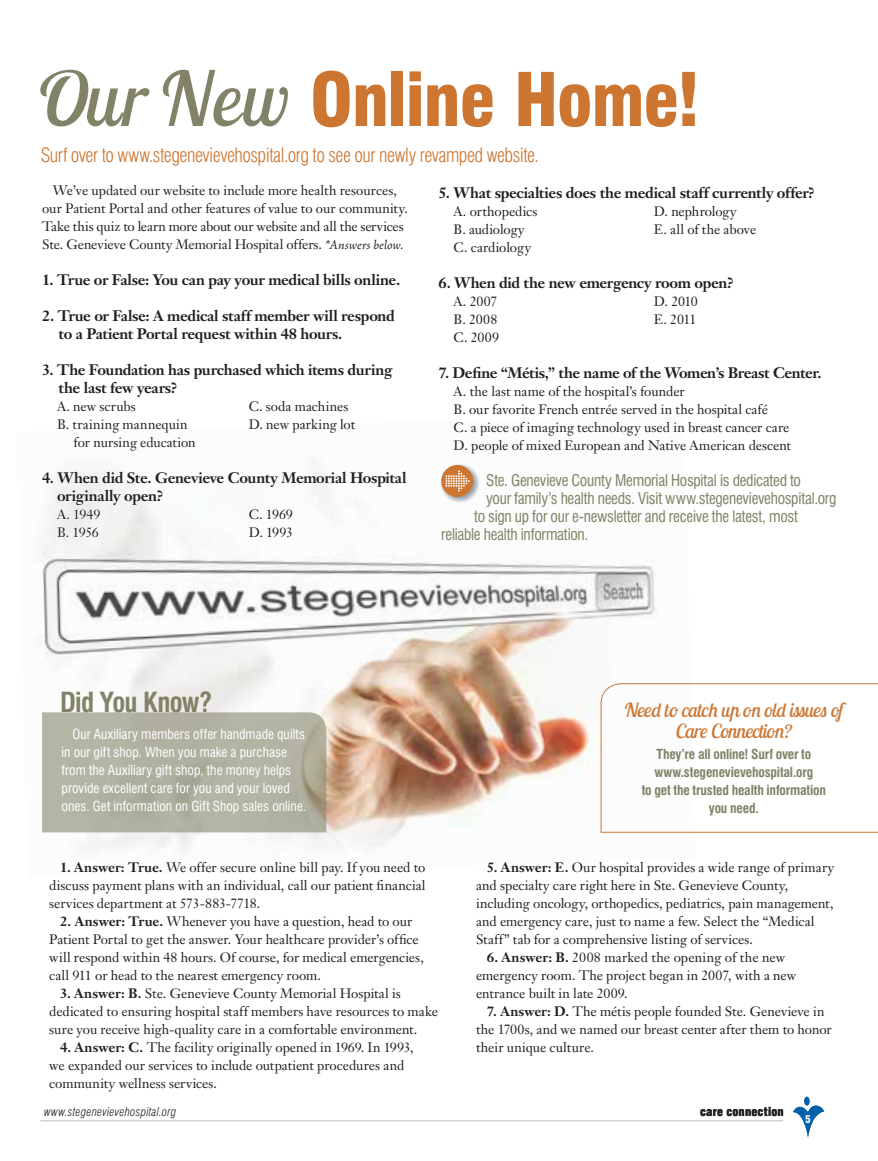
<style>
.page{position:relative;width:878px;height:1161px;background:#fff}
.page>*{position:absolute;margin:0;border:0;box-sizing:border-box;transform-origin:0 0}
.t1{font:900 condensed 72px "Swiss 721 BT";letter-spacing:-.015em;color:#cd7632}
.t2{font:700 condensed 27px "Swiss 721 BT";letter-spacing:-.03em;color:#828268}
.t3{font:300 condensed 19.5px "Swiss 721 BT";letter-spacing:-.025em;color:#cd7632}
.t4{font:italic 19.5px/21px "Lobster Two";letter-spacing:-.03em;color:#cd7632;text-align:center}
.t5{font:condensed 15.75px "Swiss 721 BT";letter-spacing:-.02em;color:#828268}
.t6{font:700 15px/18px "Janson Text";letter-spacing:-.02em;color:#231f20}
.t7{font:13.5px/18px "Janson Text";letter-spacing:-.005em;color:#231f20}
.t8{font:condensed 13.5px/18px "Swiss 721 BT";color:#fff}
.t9{font:700 condensed 13.5px/18px "Swiss 721 BT";letter-spacing:-.015em;color:#828268;text-align:center}
.t10{font:13.5px "Janson Text";letter-spacing:.02em;color:#231f20}
.t11{font:13.5px/18px "Janson Text";letter-spacing:-.03em;color:#231f20}
.t12{font:13.5px/18px "Janson Text";letter-spacing:-.025em;color:#231f20}
.t13{font:13.5px/18px "Janson Text";letter-spacing:-.045em;color:#231f20}
.t14{font:italic 300 condensed 12px "Swiss 721 BT";letter-spacing:.015em;color:#231f20}
.t15{font:900 condensed 12px "Swiss 721 BT";letter-spacing:.015em;color:#231f20}
.t16{font:900 condensed 10.5px "Swiss 721 BT";color:#fff}
.s1{font-family:"Lobster Two";font-weight:400;font-style:italic;font-stretch:normal;font-size:75px;color:#828268}
.s2{font-family:"Adobe Jenson Pro";font-style:italic}
.s3{font-weight:700}
</style>
<div class="page">
<img style="left:42px;top:538px;width:615px;height:314px">
<hr style="left:40px;top:1121px;width:743px;height:1px;background:#bcbec0">
<div style="left:804px;top:1097px;width:5px;height:9px;background:#0060a9;border-radius:50%"></div>
<svg style="left:793px;top:1105px;width:31px;height:33px"></svg>
<svg style="left:42px;top:712px;width:284px;height:120px;background:#b2b1a2"></svg>
<svg style="left:49px;top:471px;width:278px;height:67px"></svg>
<svg style="left:600px;top:683px;width:278px;height:150px"></svg>
<svg style="left:438px;top:462px;width:42px;height:42px"></svg>
<div style="left:441px;top:465px;width:32px;height:32px;background:#ce7631;border-radius:50%"></div>
<svg style="left:445px;top:470px;width:25px;height:22px"></svg>
<h1 class="t1" style="left:36px;top:57px;width:665px"><span class="s1">Our New</span> Online Home!</h1>
<h3 class="t3" style="left:41px;top:143px;width:499px">Surf over to www.stegenevievehospital.org to see our newly revamped website.</h3>
<p class="t7" style="left:42px;top:181px;width:367px;text-align:center">We’ve updated our website to include more health resources, our Patient Portal and other features of value to our community.<br>Take this quiz to learn more about our website and all the services Ste. Genevieve County Memorial Hospital offers. <span class="s2">*Answers below.</span></p>
<p class="t6" style="left:42px;top:270px;width:359px">1. True or False: You can pay your medical bills online.</p>
<p class="t6" style="left:59px;top:306px;width:337px;text-indent:-17px">2. True or False: A medical staff member will respond to a Patient Portal request within 48 hours.</p>
<p class="t6" style="left:59px;top:360px;width:335px;text-indent:-17px">3. The Foundation has purchased which items during the last few years?</p>
<p class="t7" style="left:57px;top:397px;width:80px">A. new scrubs</p>
<p class="t10" style="left:57px;top:416px;width:132px">B. training mannequin</p>
<p class="t7" style="left:74px;top:433px;width:124px">for nursing education</p>
<p class="t7" style="left:249px;top:397px;width:108px">C. soda machines<br>D. new parking lot</p>
<p class="t6" style="left:57px;top:468px;width:351px;text-indent:-15px">4. When did Ste. Genevieve County Memorial Hospital originally open?</p>
<p class="t11" style="left:57px;top:505px;width:45px">A. 1949<br>B. 1956</p>
<p class="t12" style="left:249px;top:505px;width:46px">C. 1969<br>D. 1993</p>
<p class="t6" style="left:438px;top:183px;width:378px">5. What specialties does the medical staff currently offer?</p>
<p class="t7" style="left:453px;top:202px;width:85px">A. orthopedics<br>B. audiology<br>C. cardiology</p>
<p class="t7" style="left:654px;top:202px;width:104px">D. nephrology<br>E. all of the above</p>
<p class="t6" style="left:438px;top:273px;width:297px">6. When did the new emergency room open?</p>
<p class="t7" style="left:453px;top:292px;width:47px">A. 2007<br>B. 2008<br>C. 2009</p>
<p class="t13" style="left:654px;top:292px;width:45px">D. 2010<br>E. 2011</p>
<p class="t6" style="left:438px;top:363px;width:384px">7. Define “Métis,” the name of the Women’s Breast Center.</p>
<p class="t7" style="left:453px;top:382px;width:339px">A. the last name of the hospital’s founder<br>B. our favorite French entrée served in the hospital café<br>C. a piece of imaging technology used in breast cancer care D. people of mixed European and Native American descent</p>
<p class="t5" style="left:486px;top:471px;width:316px">Ste. Genevieve County Memorial Hospital is dedicated to</p>
<p class="t5" style="left:486px;top:489px;width:352px">your family’s health needs. Visit www.stegenevievehospital.org</p>
<p class="t5" style="left:474px;top:507px;width:325px">to sign up for our e-newsletter and receive the latest, most</p>
<p class="t5" style="left:441px;top:525px;width:149px">reliable health information.</p>
<h2 class="t2" style="left:60px;top:686px;width:154px">Did You Know?</h2>
<p class="t8" style="left:62px;top:725px;width:246px;text-indent:11px">Our Auxiliary members offer handmade quilts in our gift shop. When you make a purchase from the Auxiliary gift shop, the money helps provide excellent care for you and your loved ones. Get information on Gift Shop sales online.</p>
<h3 class="t4" style="left:624px;top:699px;width:221px">Need to catch up on old issues of<br>Care Connection?</h3>
<p class="t9" style="left:641px;top:745px;width:186px">They’re all online! Surf over to www.stegenevievehospital.org<br>to get the trusted health information you need.</p>
<p class="t7" style="left:49px;top:858px;width:378px;text-align:justify;text-indent:11px"><span class="s3">1. Answer: True.</span> We offer secure online bill pay. If you need to discuss payment plans with an individual, call our patient financial services department at 573-883-7718.</p>
<p class="t7" style="left:49px;top:912px;width:376px;text-indent:11px"><span class="s3">2. Answer: True.</span> Whenever you have a question, head to our Patient Portal to get the answer. Your healthcare provider’s office will respond within 48 hours. Of course, for medical emergencies, call 911 or head to the nearest emergency room.</p>
<p class="t7" style="left:49px;top:984px;width:390px;text-indent:11px"><span class="s3">3. Answer: B.</span> Ste. Genevieve County Memorial Hospital is dedicated to ensuring hospital staff members have resources to make sure you receive high-quality care in a comfortable environment.</p>
<p class="t7" style="left:49px;top:1038px;width:366px;text-indent:11px"><span class="s3">4. Answer: C.</span> The facility originally opened in 1969. In 1993, we expanded our services to include outpatient procedures and community wellness services.</p>
<p class="t14" style="left:44px;top:1105px;width:134px">www.stegenevievehospital.org</p>
<p class="t7" style="left:476px;top:859px;width:360px;text-indent:11px"><span class="s3">5. Answer: E.</span> Our hospital provides a wide range of primary and specialty care right here in Ste. Genevieve County, including oncology, orthopedics, pediatrics, pain management, and emergency care, just to name a few. Select the “Medical Staff” tab for a comprehensive listing of services.</p>
<p class="t7" style="left:476px;top:949px;width:322px;text-indent:11px"><span class="s3">6. Answer: B.</span> 2008 marked the opening of the new emergency room. The project began in 2007, with a new entrance built in late 2009.</p>
<p class="t7" style="left:476px;top:1003px;width:357px;text-indent:11px"><span class="s3">7. Answer: D.</span> The métis people founded Ste. Genevieve in the 1700s, and we named our breast center after them to honor their unique culture.</p>
<p class="t15" style="left:700px;top:1105px;width:85px">care connection</p>
<p class="t16" style="left:805px;top:1113px;width:7px">5</p>
</div>
